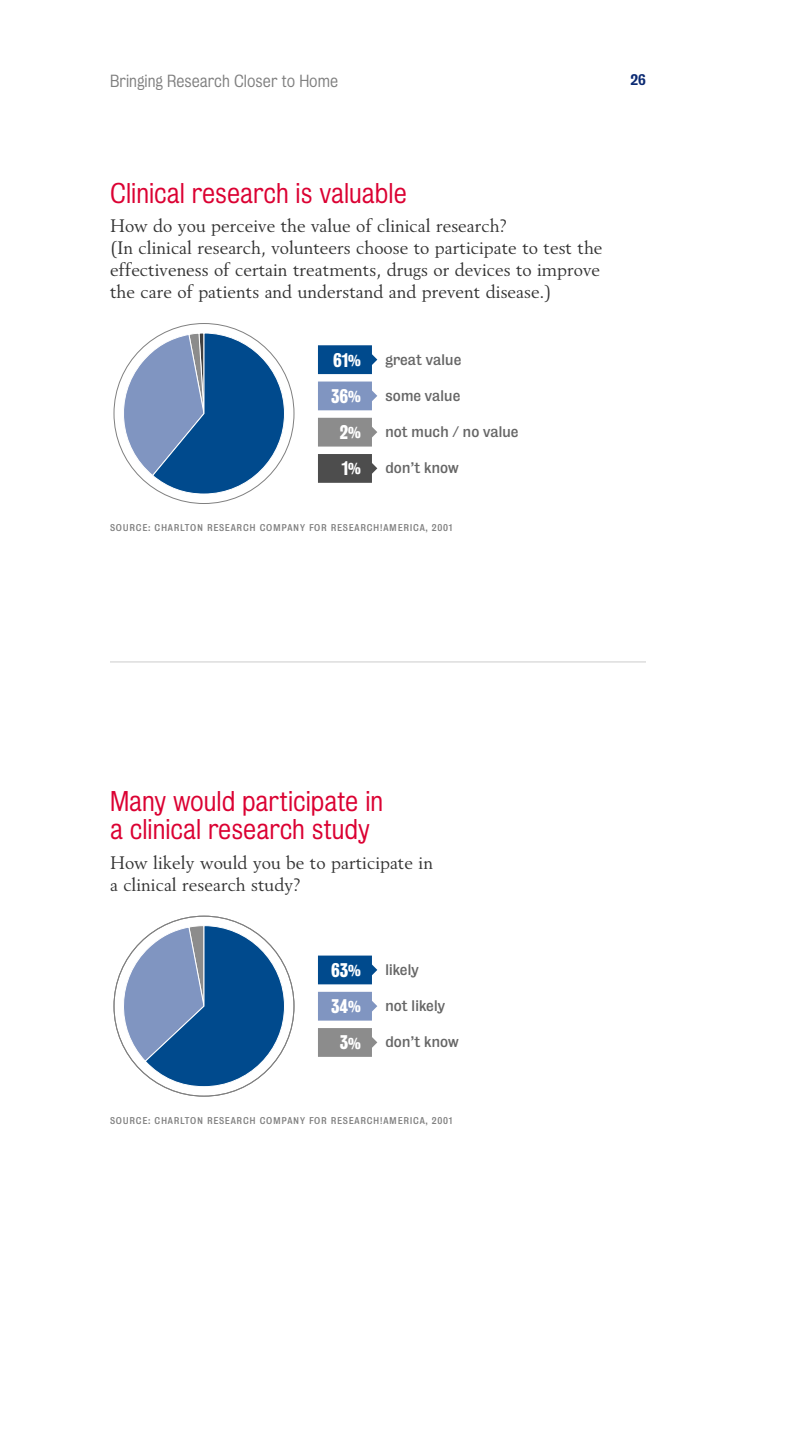
<style>
.page{position:relative;width:792px;height:1440px;background:#fff}
.page>*{position:absolute;margin:0;border:0;box-sizing:border-box;transform-origin:0 0}
.t1{font:26px/28px "Bureau Grotesque Five One";color:#db0132}
.t2{font:18px/22px "Revival 565 BT";color:#333}
.t3{font:18px "Bureau Grot Three Seven";color:#fff}
.t4{font:16px "Bureau Grotesque Five One";color:#808080}
.t5{font:14px "Bureau Grot Five Three";letter-spacing:.01em;color:#666}
.t6{font:14px "Bureau Grotesque Five Five";color:#0a2972}
.t7{font:9px "Bureau Grot Five Three";letter-spacing:.085em;color:#808080}
.s1{font-size:14.4px}
</style>
<div class="page">
<hr style="left:110px;top:661px;width:536px;height:1px;background:#ccc">
<svg style="left:115px;top:925px;width:171px;height:163px"></svg>
<svg style="left:318px;top:956px;width:59px;height:28px;background:#115694"></svg>
<svg style="left:318px;top:992px;width:59px;height:29px;background:#8a9dc5"></svg>
<svg style="left:318px;top:1028px;width:59px;height:29px;background:#949494"></svg>
<svg style="left:114px;top:332px;width:172px;height:163px"></svg>
<svg style="left:318px;top:345px;width:59px;height:29px;background:#135795"></svg>
<svg style="left:318px;top:382px;width:59px;height:28px;background:#889cc5"></svg>
<svg style="left:318px;top:418px;width:59px;height:29px;background:#959595"></svg>
<svg style="left:318px;top:454px;width:59px;height:29px;background:#5a5a5a"></svg>
<p class="t4" style="left:110px;top:75px;width:230px">Bringing Research Closer to Home</p>
<p class="t6" style="left:631px;top:72px;width:17px">26</p>
<h1 class="t1" style="left:110px;top:182px;width:298px">Clinical research is valuable</h1>
<p class="t2" style="left:110px;top:217px;width:494px">How do you perceive the value of clinical research?<br>(In clinical research, volunteers choose to participate to test the effectiveness of certain treatments, drugs or devices to improve the care of patients and understand and prevent disease.)</p>
<p class="t3" style="left:333px;top:354px;width:29px">61<span class="s1">%</span></p>
<p class="t5" style="left:385px;top:355px;width:78px">great value</p>
<p class="t3" style="left:331px;top:390px;width:31px">36<span class="s1">%</span></p>
<p class="t5" style="left:385px;top:391px;width:77px">some value</p>
<p class="t3" style="left:340px;top:426px;width:23px">2<span class="s1">%</span></p>
<p class="t5" style="left:385px;top:427px;width:135px">not much / no value</p>
<p class="t3" style="left:342px;top:463px;width:21px">1<span class="s1">%</span></p>
<p class="t5" style="left:385px;top:463px;width:75px">don’t know</p>
<p class="t7" style="left:110px;top:525px;width:344px">SOURCE: CHARLTON RESEARCH COMPANY FOR RESEARCH!AMERICA, 2001</p>
<h1 class="t1" style="left:110px;top:791px;width:275px">Many would participate in a clinical research study</h1>
<p class="t2" style="left:110px;top:853px;width:325px">How likely would you be to participate in a clinical research study?</p>
<p class="t3" style="left:331px;top:964px;width:31px">63<span class="s1">%</span></p>
<p class="t5" style="left:385px;top:965px;width:35px">likely</p>
<p class="t3" style="left:331px;top:1001px;width:31px">34<span class="s1">%</span></p>
<p class="t5" style="left:385px;top:1001px;width:61px">not likely</p>
<p class="t3" style="left:340px;top:1037px;width:23px">3<span class="s1">%</span></p>
<p class="t5" style="left:385px;top:1038px;width:75px">don’t know</p>
<p class="t7" style="left:110px;top:1118px;width:344px">SOURCE: CHARLTON RESEARCH COMPANY FOR RESEARCH!AMERICA, 2001</p>
</div>
